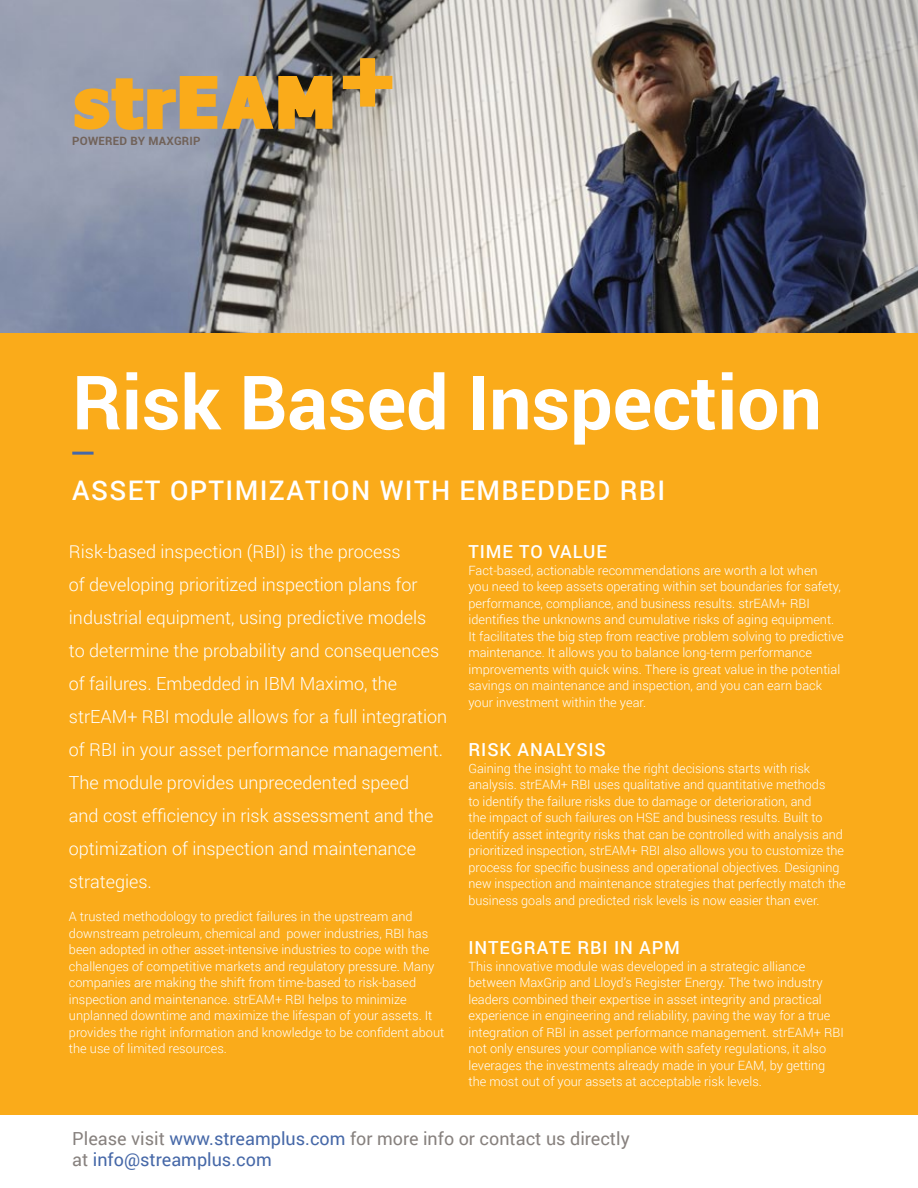
<style>
.page{position:relative;width:918px;height:1188px;background:#fff}
.page>*{position:absolute;margin:0;border:0;box-sizing:border-box;transform-origin:0 0}
.t1{font:900 78.75px "Fava";color:#faab1a}
.t2{font:700 75px "Roboto";color:#fff}
.t3{font:500 27px "Roboto";letter-spacing:.05em;color:#fff}
.t4{font:300 18px/33px "Roboto";color:#fff}
.t5{font:18px/21.6px "Roboto";color:#87817e}
.t6{font:500 18px "Roboto";letter-spacing:.05em;color:#fff}
.t7{font:300 12.75px/16.5px "Roboto";color:#fff}
.t8{font:700 11.55px "Roboto";letter-spacing:.015em;color:#716259}
.s1{color:#4668a8}
</style>
<div class="page">
<div style="left:0;top:333px;width:918px;height:828px;background:#faab1a"></div>
<img style="left:0;top:0;width:918px;height:333px">
<svg style="left:75px;top:76px;width:257px;height:54px"></svg>
<hr style="left:72px;top:452px;width:22px;height:3px;background:#4668a8">
<div style="left:0;top:1116px;width:918px;height:72px;background:#fff"></div>
<p class="t8" style="left:72px;top:133px;width:130px">POWERED BY MAXGRIP</p>
<h1 class="t1" style="left:338px;top:30px;width:64px">+</h1>
<h2 class="t2" style="left:72px;top:350px;width:751px">Risk Based Inspection</h2>
<h3 class="t3" style="left:72px;top:472px;width:595px">ASSET OPTIMIZATION WITH EMBEDDED RBI</h3>
<p class="t4" style="left:69px;top:535px;width:380px">Risk-based inspection (RBI) is the process<br>of developing prioritized inspection plans for industrial equipment, using predictive models<br>to determine the probability and consequences of failures. Embedded in IBM Maximo, the strEAM+ RBI module allows for a full integration of RBI in your asset performance management.<br>The module provides unprecedented speed<br>and cost efficiency in risk assessment and the optimization of inspection and maintenance strategies.</p>
<p class="t7" style="left:69px;top:908px;width:377px">A trusted methodology to predict failures in the upstream and downstream petroleum, chemical and power industries, RBI has been adopted in other asset-intensive industries to cope with the challenges of competitive markets and regulatory pressure. Many companies are making the shift from time-based to risk-based inspection and maintenance. strEAM+ RBI helps to minimize unplanned downtime and maximize the lifespan of your assets. It provides the right information and knowledge to be confident about the use of limited resources.</p>
<h3 class="t6" style="left:468px;top:539px;width:140px">TIME TO VALUE</h3>
<p class="t7" style="left:468px;top:562px;width:377px">Fact-based, actionable recommendations are worth a lot when<br>you need to keep assets operating within set boundaries for safety, performance, compliance, and business results. strEAM+ RBI identifies the unknowns and cumulative risks of aging equipment.<br>It facilitates the big step from reactive problem solving to predictive maintenance. It allows you to balance long-term performance improvements with quick wins. There is great value in the potential savings on maintenance and inspection, and you can earn back your investment within the year.</p>
<h3 class="t6" style="left:468px;top:737px;width:139px">RISK ANALYSIS</h3>
<p class="t7" style="left:468px;top:760px;width:379px">Gaining the insight to make the right decisions starts with risk analysis. strEAM+ RBI uses qualitative and quantitative methods<br>to identify the failure risks due to damage or deterioration, and<br>the impact of such failures on HSE and business results. Built to identify asset integrity risks that can be controlled with analysis and prioritized inspection, strEAM+ RBI also allows you to customize the process for specific business and operational objectives. Designing new inspection and maintenance strategies that perfectly match the business goals and predicted risk levels is now easier than ever.</p>
<h3 class="t6" style="left:468px;top:935px;width:213px">INTEGRATE RBI IN APM</h3>
<p class="t7" style="left:468px;top:958px;width:377px">This innovative module was developed in a strategic alliance between MaxGrip and Lloyd’s Register Energy. The two industry leaders combined their expertise in asset integrity and practical experience in engineering and reliability, paving the way for a true integration of RBI in asset performance management. strEAM+ RBI not only ensures your compliance with safety regulations, it also leverages the investments already made in your EAM, by getting the most out of your assets at acceptable risk levels.</p>
<h3 class="t5" style="left:72px;top:1127px;width:559px">Please visit <span class="s1">www.streamplus.com</span> for more info or contact us directly at <span class="s1">info@streamplus.com</span></h3>
</div>
